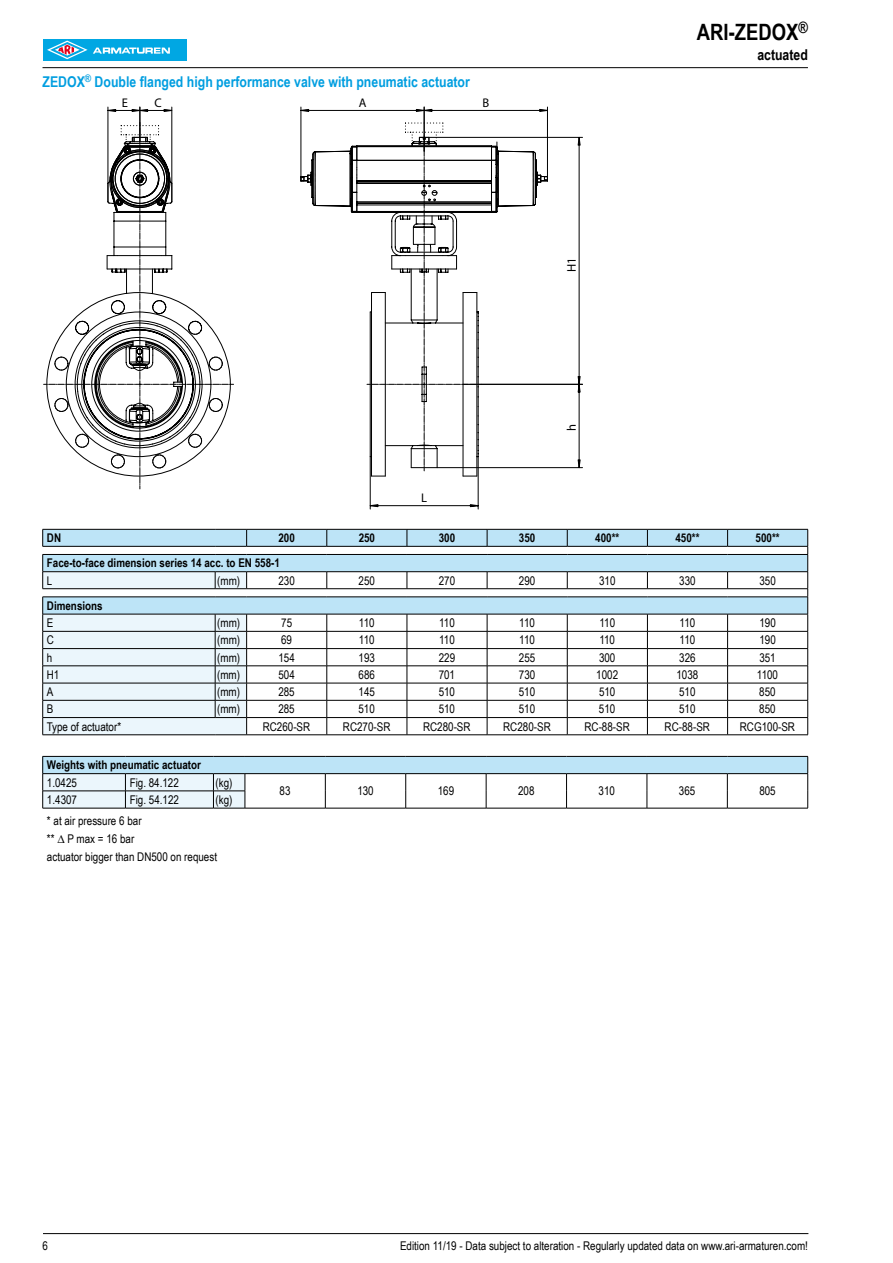
<style>
.page{position:relative;width:893px;height:1263px;background:#fff}
.page>*{position:absolute;margin:0;border:0;box-sizing:border-box;transform-origin:0 0}
.t1{font:700 22.5px "Arial Narrow";color:#000}
.t2{font:700 15px "Arial Narrow";color:#000}
.t3{font:700 14.85px "Arial Narrow";color:#009ee0}
.t4{font:12.6px "Myriad Pro";color:#000}
.t5{font:12px/17.7px "Arial Narrow";color:#000}
.t6{font:700 12px "Arial Narrow";color:#000}
</style>
<div class="page">
<svg style="left:46px;top:347px;width:185px;height:130px"></svg>
<svg style="left:54px;top:107px;width:169px;height:361px"></svg>
<svg style="left:300px;top:107px;width:283px;height:402px"></svg>
<hr style="left:43px;top:67px;width:765px;height:1px;background:#000">
<hr style="left:43px;top:1233px;width:765px;height:1px;background:#000">
<svg style="left:42px;top:529px;width:766px;height:206px"></svg>
<hr style="left:43px;top:588px;width:172px;height:1px;background:#000">
<hr style="left:215px;top:588px;width:32px;height:1px;background:#000">
<hr style="left:247px;top:588px;width:80px;height:1px;background:#000">
<hr style="left:327px;top:588px;width:80px;height:1px;background:#000">
<hr style="left:407px;top:588px;width:80px;height:1px;background:#000">
<hr style="left:487px;top:588px;width:80px;height:1px;background:#000">
<hr style="left:567px;top:588px;width:80px;height:1px;background:#000">
<hr style="left:647px;top:588px;width:81px;height:1px;background:#000">
<hr style="left:728px;top:588px;width:80px;height:1px;background:#000">
<div style="left:43px;top:756px;width:765px;height:18px;background:#bde4f7"></div>
<hr style="left:486px;top:808px;width:80px;height:1px;background:#000">
<hr style="left:566px;top:808px;width:81px;height:1px;background:#000">
<hr style="left:647px;top:808px;width:80px;height:1px;background:#000">
<hr style="left:727px;top:808px;width:81px;height:1px;background:#000">
<hr style="left:245px;top:756px;width:80px;height:1px;background:#000">
<hr style="left:325px;top:756px;width:81px;height:1px;background:#000">
<hr style="left:406px;top:756px;width:80px;height:1px;background:#000">
<hr style="left:486px;top:756px;width:80px;height:1px;background:#000">
<hr style="left:566px;top:756px;width:81px;height:1px;background:#000">
<hr style="left:647px;top:756px;width:80px;height:1px;background:#000">
<hr style="left:727px;top:756px;width:81px;height:1px;background:#000">
<hr style="left:245px;top:773px;width:80px;height:1px;background:#000">
<hr style="left:43px;top:808px;width:82px;height:1px;background:#000">
<hr style="left:125px;top:808px;width:88px;height:1px;background:#000">
<hr style="left:213px;top:808px;width:32px;height:1px;background:#000">
<hr style="left:325px;top:773px;width:81px;height:1px;background:#000">
<hr style="left:406px;top:773px;width:80px;height:1px;background:#000">
<hr style="left:486px;top:773px;width:80px;height:1px;background:#000">
<hr style="left:566px;top:773px;width:81px;height:1px;background:#000">
<hr style="left:647px;top:773px;width:80px;height:1px;background:#000">
<hr style="left:727px;top:773px;width:81px;height:1px;background:#000">
<svg style="left:42px;top:756px;width:204px;height:52px"></svg>
<svg style="left:325px;top:774px;width:1px;height:34px"></svg>
<svg style="left:405px;top:774px;width:1px;height:34px"></svg>
<svg style="left:486px;top:774px;width:1px;height:34px"></svg>
<svg style="left:566px;top:774px;width:1px;height:34px"></svg>
<svg style="left:647px;top:774px;width:1px;height:34px"></svg>
<svg style="left:727px;top:774px;width:1px;height:34px"></svg>
<svg style="left:807px;top:756px;width:1px;height:52px"></svg>
<hr style="left:245px;top:808px;width:80px;height:1px;background:#000">
<hr style="left:325px;top:808px;width:81px;height:1px;background:#000">
<hr style="left:406px;top:808px;width:80px;height:1px;background:#000">
<hr style="left:43px;top:39px;width:144px;height:1px;background:#00a7e3">
<hr style="left:43px;top:40px;width:144px;height:1px;background:#00a7e3">
<hr style="left:43px;top:41px;width:144px;height:1px;background:#00a7e3">
<hr style="left:43px;top:58px;width:144px;height:1px;background:#00a7e3">
<hr style="left:43px;top:59px;width:144px;height:1px;background:#00a7e3">
<hr style="left:43px;top:60px;width:144px;height:1px;background:#00a7e3">
<div style="left:43px;top:42px;width:144px;height:16px;background:#00a7e3"></div>
<svg style="left:47px;top:41px;width:123px;height:18px"></svg>
<p class="t3" style="left:43px;top:73px;width:429px">ZEDOX<sup>®</sup> Double flanged high performance valve with pneumatic actuator</p>
<p class="t4" style="left:122px;top:95px;width:8px">E</p>
<p class="t4" style="left:154px;top:95px;width:9px">C</p>
<p class="t4" style="left:359px;top:95px;width:9px">A</p>
<p class="t4" style="left:482px;top:95px;width:8px">B</p>
<p class="t4" style="left:421px;top:490px;width:7px">L</p>
<p class="t4" style="left:564px;top:272px;width:16px;rotate:-90deg">H1</p>
<p class="t4" style="left:564px;top:431px;width:8px;rotate:-90deg">h</p>
<h1 class="t1" style="left:697px;top:19px;width:112px">ARI-ZEDOX<sup>®</sup></h1>
<p class="t2" style="left:757px;top:45px;width:52px">actuated</p>
<p class="t6" style="left:47px;top:531px;width:16px">DN</p>
<p class="t6" style="left:278px;top:531px;width:18px">200</p>
<p class="t6" style="left:359px;top:531px;width:18px">250</p>
<p class="t6" style="left:439px;top:531px;width:18px">300</p>
<p class="t6" style="left:519px;top:531px;width:18px">350</p>
<p class="t6" style="left:595px;top:531px;width:26px">400**</p>
<p class="t6" style="left:675px;top:531px;width:26px">450**</p>
<p class="t6" style="left:756px;top:531px;width:26px">500**</p>
<p class="t6" style="left:47px;top:556px;width:234px">Face-to-face dimension series 14 acc. to EN 558-1</p>
<p class="t5" style="left:47px;top:571px;width:7px">L</p>
<p class="t5" style="left:217px;top:571px;width:24px">(mm)</p>
<p class="t5" style="left:278px;top:571px;width:18px">230</p>
<p class="t5" style="left:359px;top:571px;width:18px">250</p>
<p class="t5" style="left:439px;top:571px;width:18px">270</p>
<p class="t5" style="left:519px;top:571px;width:18px">290</p>
<p class="t5" style="left:599px;top:571px;width:18px">310</p>
<p class="t5" style="left:679px;top:571px;width:18px">330</p>
<p class="t5" style="left:759px;top:571px;width:18px">350</p>
<p class="t6" style="left:47px;top:599px;width:57px">Dimensions</p>
<p class="t5" style="left:47px;top:614px;width:8px">E</p>
<p class="t5" style="left:217px;top:614px;width:24px">(mm)</p>
<p class="t5" style="left:281px;top:614px;width:12px">75</p>
<p class="t5" style="left:359px;top:614px;width:17px">110</p>
<p class="t5" style="left:439px;top:614px;width:17px">110</p>
<p class="t5" style="left:519px;top:614px;width:17px">110</p>
<p class="t5" style="left:599px;top:614px;width:17px">110</p>
<p class="t5" style="left:680px;top:614px;width:17px">110</p>
<p class="t5" style="left:759px;top:614px;width:18px">190</p>
<p class="t5" style="left:47px;top:631px;width:9px">C</p>
<p class="t5" style="left:217px;top:631px;width:24px">(mm)</p>
<p class="t5" style="left:281px;top:631px;width:12px">69</p>
<p class="t5" style="left:359px;top:631px;width:17px">110</p>
<p class="t5" style="left:439px;top:631px;width:17px">110</p>
<p class="t5" style="left:519px;top:631px;width:17px">110</p>
<p class="t5" style="left:599px;top:631px;width:17px">110</p>
<p class="t5" style="left:680px;top:631px;width:17px">110</p>
<p class="t5" style="left:759px;top:631px;width:18px">190</p>
<p class="t5" style="left:47px;top:648px;width:7px">h</p>
<p class="t5" style="left:217px;top:648px;width:24px">(mm)</p>
<p class="t5" style="left:278px;top:648px;width:18px">154</p>
<p class="t5" style="left:359px;top:648px;width:18px">193</p>
<p class="t5" style="left:439px;top:648px;width:18px">229</p>
<p class="t5" style="left:519px;top:648px;width:18px">255</p>
<p class="t5" style="left:599px;top:648px;width:18px">300</p>
<p class="t5" style="left:679px;top:648px;width:18px">326</p>
<p class="t5" style="left:759px;top:648px;width:18px">351</p>
<p class="t5" style="left:47px;top:666px;width:14px">H1</p>
<p class="t5" style="left:217px;top:666px;width:24px">(mm)</p>
<p class="t5" style="left:278px;top:666px;width:18px">504</p>
<p class="t5" style="left:359px;top:666px;width:18px">686</p>
<p class="t5" style="left:439px;top:666px;width:18px">701</p>
<p class="t5" style="left:519px;top:666px;width:18px">730</p>
<p class="t5" style="left:596px;top:666px;width:23px">1002</p>
<p class="t5" style="left:676px;top:666px;width:23px">1038</p>
<p class="t5" style="left:757px;top:666px;width:23px">1100</p>
<p class="t5" style="left:47px;top:683px;width:8px">A</p>
<p class="t5" style="left:217px;top:683px;width:24px">(mm)</p>
<p class="t5" style="left:278px;top:683px;width:18px">285</p>
<p class="t5" style="left:359px;top:683px;width:18px">145</p>
<p class="t5" style="left:439px;top:683px;width:18px">510</p>
<p class="t5" style="left:519px;top:683px;width:18px">510</p>
<p class="t5" style="left:599px;top:683px;width:18px">510</p>
<p class="t5" style="left:679px;top:683px;width:18px">510</p>
<p class="t5" style="left:759px;top:683px;width:18px">850</p>
<p class="t5" style="left:47px;top:700px;width:8px">B</p>
<p class="t5" style="left:217px;top:700px;width:24px">(mm)</p>
<p class="t5" style="left:278px;top:700px;width:18px">285</p>
<p class="t5" style="left:358px;top:700px;width:18px">510</p>
<p class="t5" style="left:439px;top:700px;width:18px">510</p>
<p class="t5" style="left:519px;top:700px;width:18px">510</p>
<p class="t5" style="left:599px;top:700px;width:18px">510</p>
<p class="t5" style="left:679px;top:700px;width:18px">510</p>
<p class="t5" style="left:759px;top:700px;width:18px">850</p>
<p class="t5" style="left:47px;top:717px;width:76px">Type of actuator*</p>
<p class="t5" style="left:263px;top:717px;width:49px">RC260-SR</p>
<p class="t5" style="left:343px;top:717px;width:49px">RC270-SR</p>
<p class="t5" style="left:423px;top:717px;width:49px">RC280-SR</p>
<p class="t5" style="left:503px;top:717px;width:49px">RC280-SR</p>
<p class="t5" style="left:584px;top:717px;width:47px">RC-88-SR</p>
<p class="t5" style="left:665px;top:717px;width:47px">RC-88-SR</p>
<p class="t5" style="left:740px;top:717px;width:57px">RCG100-SR</p>
<p class="t6" style="left:47px;top:758px;width:156px">Weights with pneumatic actuator</p>
<p class="t5" style="left:47px;top:773px;width:32px">1.0425</p>
<p class="t5" style="left:130px;top:773px;width:51px">Fig. 84.122</p>
<p class="t5" style="left:216px;top:773px;width:18px">(kg)</p>
<p class="t5" style="left:280px;top:782px;width:12px">83</p>
<p class="t5" style="left:357px;top:782px;width:18px">130</p>
<p class="t5" style="left:438px;top:782px;width:18px">169</p>
<p class="t5" style="left:518px;top:782px;width:18px">208</p>
<p class="t5" style="left:599px;top:782px;width:18px">310</p>
<p class="t5" style="left:679px;top:782px;width:18px">365</p>
<p class="t5" style="left:759px;top:782px;width:18px">805</p>
<p class="t5" style="left:47px;top:791px;width:32px">1.4307</p>
<p class="t5" style="left:130px;top:791px;width:51px">Fig. 54.122</p>
<p class="t5" style="left:216px;top:791px;width:18px">(kg)</p>
<p class="t5" style="left:47px;top:812px;width:172px">* at air pressure 6 bar<br>** ∆ P max = 16 bar<br>actuator bigger than DN500 on request</p>
<p class="t5" style="left:43px;top:1237px;width:7px">6</p>
<p class="t5" style="left:400px;top:1237px;width:409px">Edition 11/19 - Data subject to alteration - Regularly updated data on www.ari-armaturen.com!</p>
</div>
